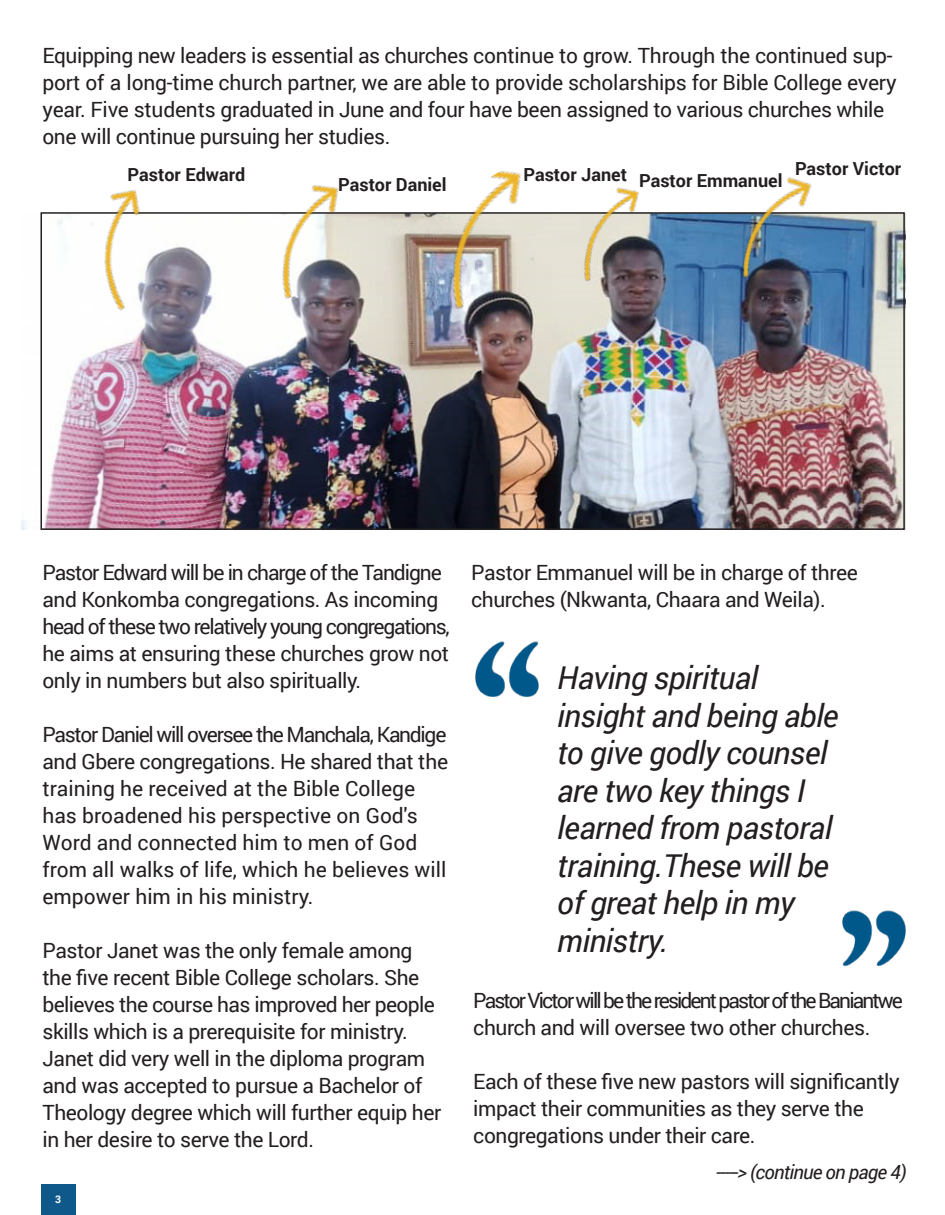
<style>
.page{position:relative;width:945px;height:1215px;background:#fff}
.page>*{position:absolute;margin:0;border:0;box-sizing:border-box;transform-origin:0 0}
.t1{font:italic 31.5px/37.5px "Roboto";letter-spacing:-.02em;color:#231f20}
.t2{font:21px/27px "Roboto";letter-spacing:-.02em;color:#231f20}
.t3{font:21px/27px "Roboto";color:#231f20}
.t4{font:21px/27px "Roboto";letter-spacing:-.09em;color:#231f20}
.t5{font:italic 19.5px "Roboto";letter-spacing:-.04em;color:#231f20}
.t6{font:700 18px "Roboto";color:#231f20}
.t7{font:700 10.5px "Roboto";color:#fff}
</style>
<div class="page">
<img style="left:22px;top:215px;width:880px;height:315px">
<div style="left:41px;top:1184px;width:34px;height:31px;background:#0e588a"></div>
<img style="left:475px;top:641px;width:64px;height:56px">
<img style="left:842px;top:910px;width:64px;height:56px">
<img style="left:22px;top:189px;width:205px;height:148px">
<img style="left:206px;top:185px;width:164px;height:134px">
<img style="left:370px;top:171px;width:224px;height:175px">
<img style="left:682px;top:177px;width:197px;height:114px">
<img style="left:524px;top:171px;width:151px;height:133px">
<p class="t2" style="left:42px;top:41px;width:856px">Equipping new leaders is essential as churches continue to grow. Through the continued sup&shy;port of a long-time church partner, we are able to provide scholarships for Bible College every year. Five students graduated in June and four have been assigned to various churches while one will continue pursuing her studies.</p>
<p class="t6" style="left:128px;top:162px;width:119px">Pastor Edward</p>
<p class="t6" style="left:338px;top:172px;width:110px">Pastor Daniel</p>
<p class="t6" style="left:523px;top:162px;width:105px">Pastor Janet</p>
<p class="t6" style="left:795px;top:156px;width:108px">Pastor Victor</p>
<p class="t6" style="left:639px;top:168px;width:145px">Pastor Emmanuel</p>
<p class="t2" style="left:42px;top:558px;width:409px">Pastor Edward will be in charge of the Tandigne and Konkomba congregations. As incoming head of these two relatively young congregations, he aims at ensuring these churches grow not only in numbers but also spiritually.</p>
<p class="t3" style="left:42px;top:720px;width:407px">Pastor Daniel will oversee the Manchala, Kandige and Gbere congregations. He shared that the training he received at the Bible College has broadened his perspective on God's Word and connected him to men of God from all walks of life, which he believes will empower him in his ministry.</p>
<p class="t2" style="left:42px;top:936px;width:400px">Pastor Janet was the only female among the five recent Bible College scholars. She believes the course has improved her people skills which is a prerequisite for ministry.<br>Janet did very well in the diploma program and was accepted to pursue a Bachelor of Theology degree which will further equip her in her desire to serve the Lord.</p>
<p class="t7" style="left:55px;top:1192px;width:8px">3</p>
<p class="t2" style="left:471px;top:558px;width:388px">Pastor Emmanuel will be in charge of three</p>
<p class="t2" style="left:471px;top:585px;width:356px">churches (Nkwanta, Chaara and Weila).</p>
<p class="t1" style="left:557px;top:658px;width:202px">Having spiritual</p>
<p class="t1" style="left:557px;top:696px;width:283px">insight and being able to give godly counsel are two key things I learned from pastoral training.These will be of great help in my ministry.</p>
<p class="t4" style="left:473px;top:986px;width:431px">Pastor Victor will be the resident pastor of the Baniantwe church and will oversee two other churches.</p>
<p class="t2" style="left:473px;top:1067px;width:428px">Each of these five new pastors will significantly impact their communities as they serve the</p>
<p class="t2" style="left:473px;top:1121px;width:284px">congregations under their care.</p>
<p class="t5" style="left:716px;top:1159px;width:192px">-----&gt; (continue on page 4)</p>
</div>
